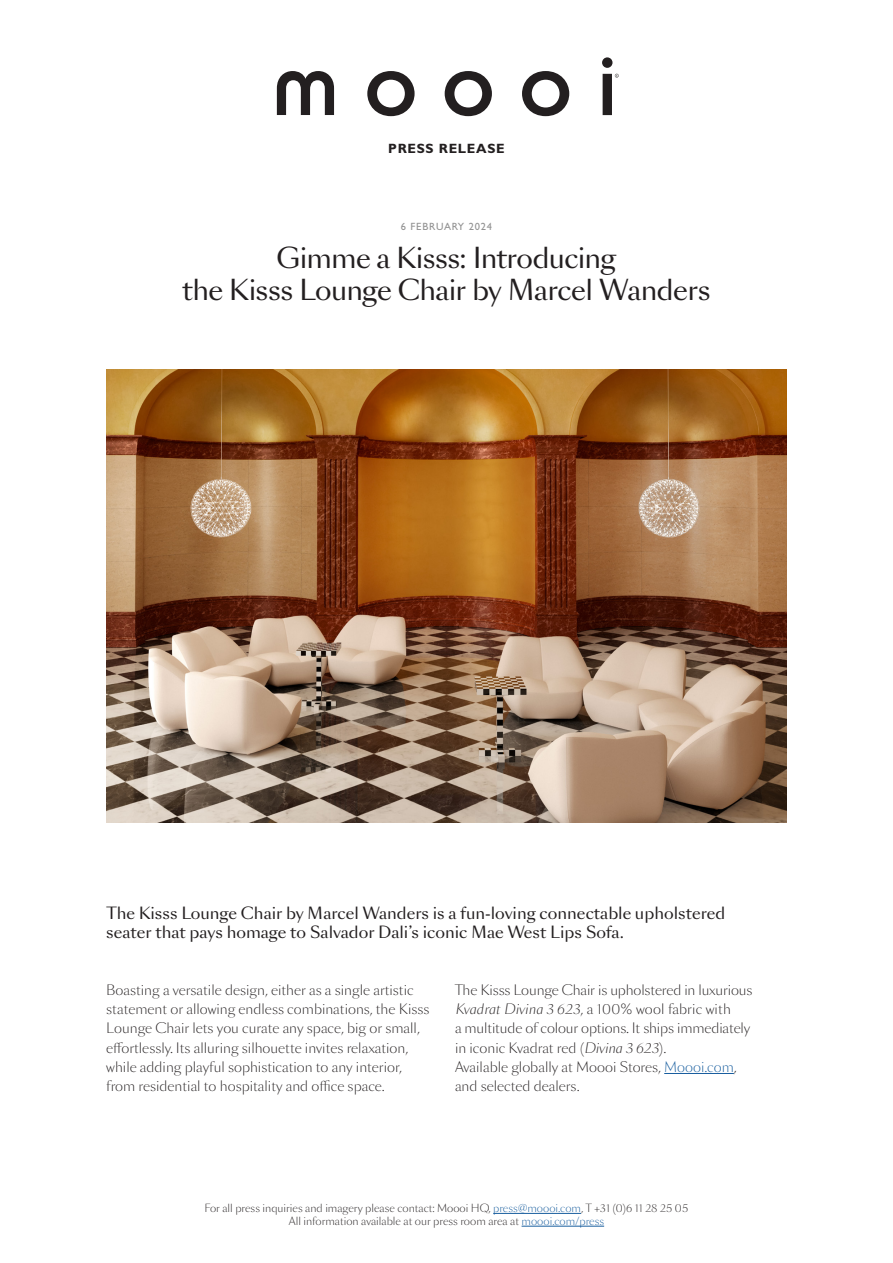
<style>
.page{position:relative;width:893px;height:1263px;background:#fff}
.page>*{position:absolute;margin:0;border:0;box-sizing:border-box;transform-origin:0 0}
.Main_Heading{font:27px/32px "Sang Bleu Sans";letter-spacing:-.025em;color:#231f20;text-align:center}
.Intro_Text{font:15.75px/19.2px "Sang Bleu Sans";color:#231f20}
.Body_Text{font:300 13.5px/19.2px "Sang Bleu Sans";color:#231f20}
.Quote_Footer{font:700 13.5px "Gill Sans MT Pro";letter-spacing:.05em;color:#231f20}
.t1{font:300 10.5px/12.8px "Sang Bleu Sans";color:#231f20;text-align:center}
.Quote_Footer-2{font:500 10.5px "Gill Sans MT Pro";letter-spacing:.075em;color:#929292}
.s1{font-style:italic}
.s2{color:#175d9e}
</style>
<div class="page">
<hr style="left:493px;top:1213px;width:88px;height:1px;background:#175d9e">
<hr style="left:522px;top:1226px;width:82px;height:1px;background:#175d9e">
<svg style="left:277px;top:71px;width:57px;height:44px"></svg>
<svg style="left:367px;top:71px;width:48px;height:45px"></svg>
<svg style="left:445px;top:71px;width:47px;height:45px"></svg>
<svg style="left:522px;top:71px;width:47px;height:45px"></svg>
<svg style="left:602px;top:57px;width:17px;height:58px"></svg>
<hr style="left:664px;top:1073px;width:70px;height:1px;background:#175d9e">
<img style="left:106px;top:369px;width:681px;height:454px">
<p class="Quote_Footer" style="left:388px;top:140px;width:118px">PRESS RELEASE</p>
<p class="Quote_Footer-2" style="left:401px;top:220px;width:93px">6 FEBRUARY 2024</p>
<p class="Main_Heading" style="left:182px;top:242px;width:530px">Gimme a Kisss: Introducing<br>the Kisss Lounge Chair by Marcel Wanders</p>
<p class="Intro_Text" style="left:106px;top:903px;width:621px">The Kisss Lounge Chair by Marcel Wanders is a fun-loving connectable upholstered seater that pays homage to Salvador Dali’s iconic Mae West Lips Sofa.</p>
<p class="Body_Text" style="left:106px;top:981px;width:325px">Boasting a versatile design, either as a single artistic statement or allowing endless combinations, the Kisss Lounge Chair lets you curate any space, big or small, effortlessly. Its alluring silhouette invites relaxation, while adding playful sophistication to any interior, from residential to hospitality and office space.</p>
<p class="Body_Text" style="left:455px;top:981px;width:299px">The Kisss Lounge Chair is upholstered in luxurious <span class="s1">Kvadrat Divina 3 623</span>, a 100% wool fabric with<br>a multitude of colour options. It ships immediately in iconic Kvadrat red (<span class="s1">Divina 3 623</span>).<br>Available globally at Moooi Stores, <span class="s2">Moooi.com</span>, and selected dealers.</p>
<p class="t1" style="left:205px;top:1202px;width:485px">For all press inquiries and imagery please contact: Moooi HQ, <span class="s2">press@moooi.com</span>, T +31 (0)6 11 28 25 05<br>All information available at our press room area at <span class="s2">moooi.com/press</span></p>
</div>
